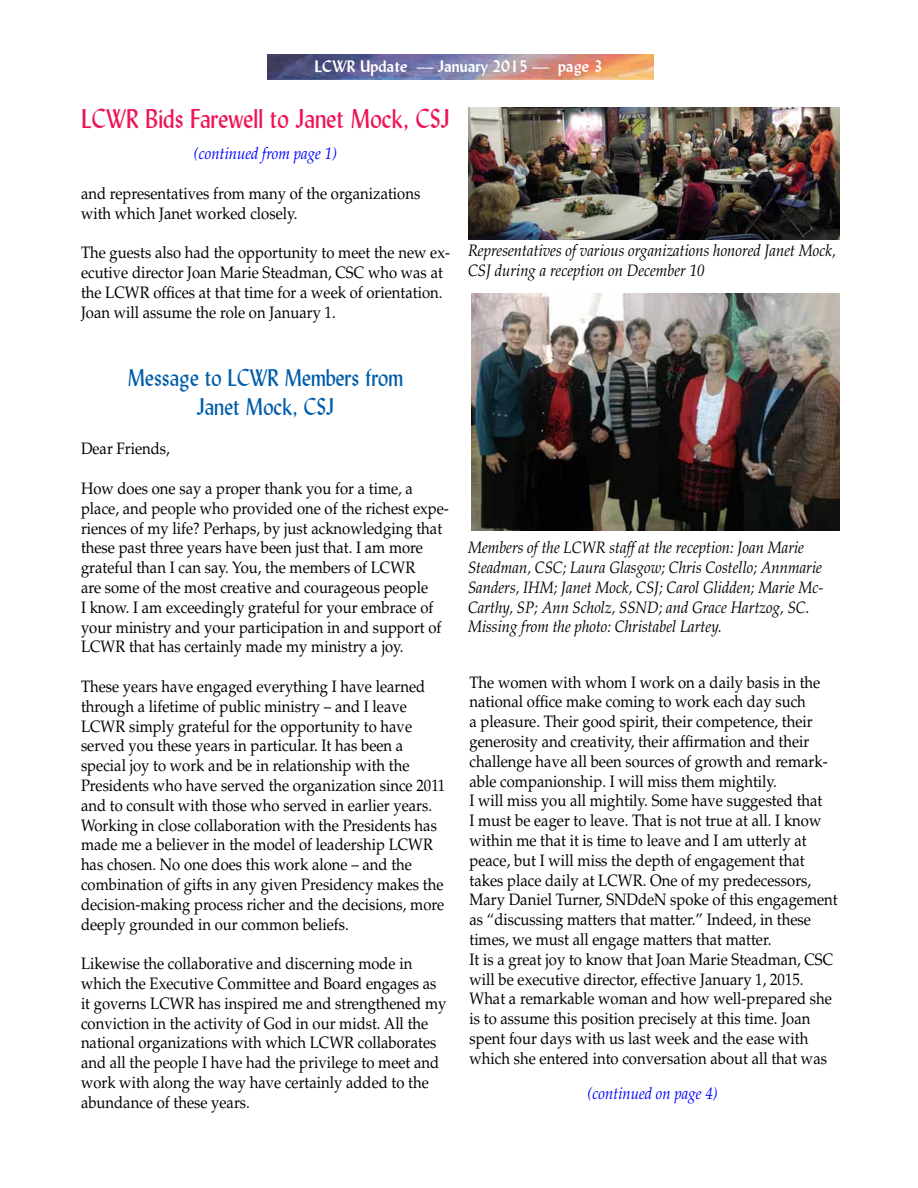
<style>
.page{position:relative;width:918px;height:1188px;background:#fff}
.page>*{position:absolute;margin:0;border:0;box-sizing:border-box;transform-origin:0 0}
.t1{font:27px "Lydian BT";color:#ed1556;scale:.9 1}
.t2{font:24px/28.8px "Lydian BT";color:#005daa;text-align:center;scale:.9 1}
.t3{font:16.5px/19.8px "Palatino LT Std";color:#000;scale:.9 1}
.t4{font:italic 16.5px/19.8px "Palatino LT Std";color:#000;scale:.9 1}
.t5{font:italic 16.5px "Palatino LT Std";color:#00f;scale:.9 1}
.t6{font:700 16.5px "Lydian BT";color:#fff}
</style>
<div class="page">
<img style="left:268px;top:54px;width:386px;height:26px">
<img style="left:468px;top:107px;width:372px;height:132px">
<img style="left:471px;top:293px;width:369px;height:238px">
<p class="t6" style="left:315px;top:56px;width:290px">LCWR Update — January 2015 — page 3</p>
<h1 class="t1" style="left:81px;top:102px;width:411px">LCWR Bids Farewell to Janet Mock, CSJ</h1>
<p class="t5" style="left:194px;top:144px;width:161px">(continued from page 1)</p>
<p class="t3" style="left:81px;top:184px;width:379px">and representatives from many of the organizations with which Janet worked closely.</p>
<p class="t3" style="left:81px;top:243px;width:412px">The guests also had the opportunity to meet the new ex&shy;ecutive director Joan Marie Steadman, CSC who was at the LCWR offices at that time for a week of orientation.<br>Joan will assume the role on January 1.</p>
<p class="t4" style="left:468px;top:241px;width:410px">Representatives of various organizations honored Janet Mock,<br>CSJ during a reception on December 10</p>
<h2 class="t2" style="left:128px;top:363px;width:308px">Message to LCWR Members from<br>Janet Mock, CSJ</h2>
<p class="t3" style="left:81px;top:439px;width:100px">Dear Friends,</p>
<p class="t3" style="left:81px;top:479px;width:410px">How does one say a proper thank you for a time, a place, and people who provided one of the richest expe&shy;riences of my life? Perhaps, by just acknowledging that these past three years have been just that. I am more grateful than I can say. You, the members of LCWR<br>are some of the most creative and courageous people<br>I know. I am exceedingly grateful for your embrace of your ministry and your participation in and support of LCWR that has certainly made my ministry a joy.</p>
<p class="t3" style="left:81px;top:677px;width:406px">These years have engaged everything I have learned through a lifetime of public ministry – and I leave LCWR simply grateful for the opportunity to have served you these years in particular. It has been a special joy to work and be in relationship with the Presidents who have served the organization since 2011 and to consult with those who served in earlier years.<br>Working in close collaboration with the Presidents has made me a believer in the model of leadership LCWR has chosen. No one does this work alone – and the combination of gifts in any given Presidency makes the decision-making process richer and the decisions, more deeply grounded in our common beliefs.</p>
<p class="t3" style="left:81px;top:954px;width:408px">Likewise the collaborative and discerning mode in which the Executive Committee and Board engages as it governs LCWR has inspired me and strengthened my conviction in the activity of God in our midst. All the national organizations with which LCWR collaborates and all the people I have had the privilege to meet and work with along the way have certainly added to the abundance of these years.</p>
<p class="t4" style="left:468px;top:538px;width:396px">Members of the LCWR staff at the reception: Joan Marie Steadman, CSC; Laura Glasgow; Chris Costello; Annmarie Sanders, IHM; Janet Mock, CSJ; Carol Glidden; Marie Mc-Carthy, SP; Ann Scholz, SSND; and Grace Hartzog, SC.<br>Missing from the photo: Christabel Lartey.</p>
<p class="t3" style="left:469px;top:672px;width:411px">The women with whom I work on a daily basis in the national office make coming to work each day such<br>a pleasure. Their good spirit, their competence, their generosity and creativity, their affirmation and their challenge have all been sources of growth and remark&shy;able companionship. I will miss them mightily.<br>I will miss you all mightily. Some have suggested that<br>I must be eager to leave. That is not true at all. I know within me that it is time to leave and I am utterly at peace, but I will miss the depth of engagement that takes place daily at LCWR. One of my predecessors, Mary Daniel Turner, SNDdeN spoke of this engagement as “discussing matters that matter.” Indeed, in these times, we must all engage matters that matter.<br>It is a great joy to know that Joan Marie Steadman, CSC will be executive director, effective January 1, 2015.<br>What a remarkable woman and how well-prepared she is to assume this position precisely at this time. Joan spent four days with us last week and the ease with which she entered into conversation about all that was</p>
<p class="t5" style="left:588px;top:1084px;width:146px">(continued on page 4)</p>
</div>
